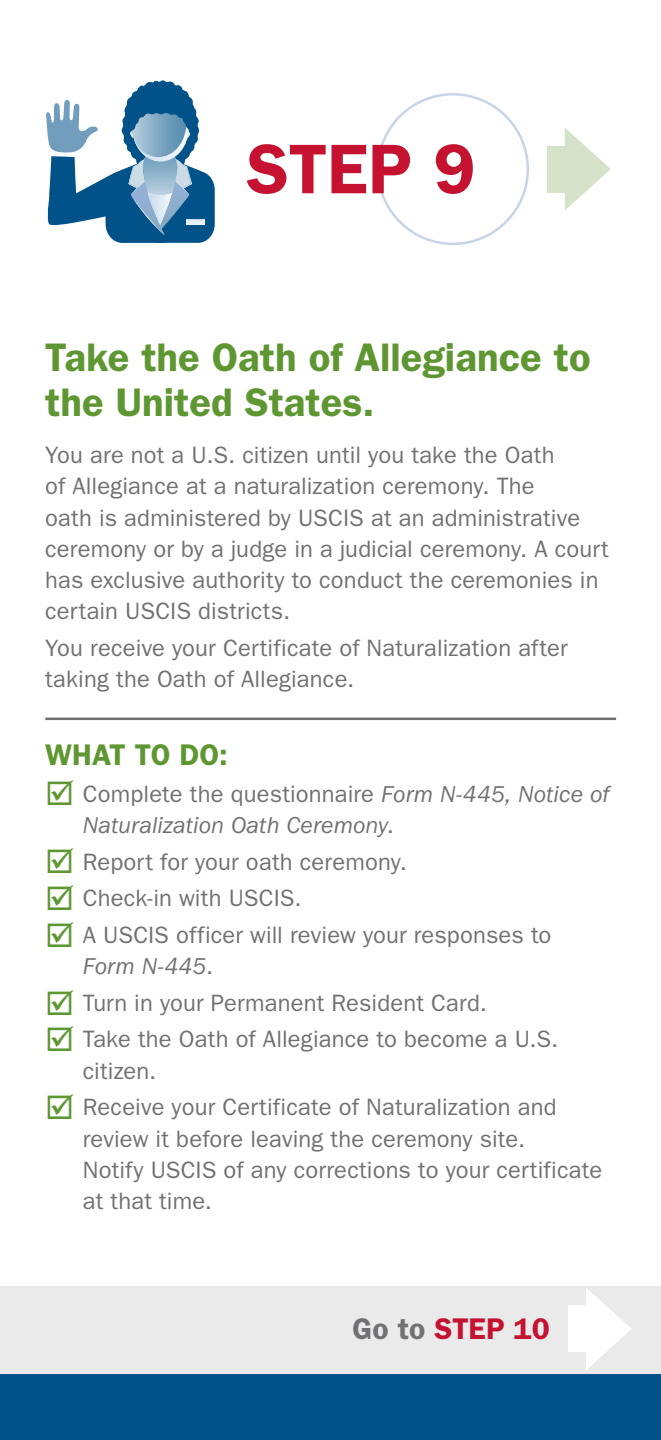
<style>
.page{position:relative;width:661px;height:1440px;background:#fff}
.page>*{position:absolute;margin:0;border:0;box-sizing:border-box;transform-origin:0 0}
.t1{font:600 40px/45px "ITC Franklin Gothic Std";color:#5e9732}
.Proceed{font:600 30px "ITC Franklin Gothic Std";color:#c41230}
.subtitle{font:600 30px "ITC Franklin Gothic Std";color:#5e9732}
.explanation_text{font:23.75px/31.2px "ITC Franklin Gothic Std";letter-spacing:.005em;color:#717073}
.checkbox{font:23.75px/31.2px "ITC Franklin Gothic Std";letter-spacing:.005em;color:#717073}
.checkbox-2{font:italic 23.75px/31.2px "ITC Franklin Gothic Std";color:#717073}
.s1{font-style:normal}
.s2{font-style:italic}
.s3{color:#717073}
</style>
<div class="page">
<div style="left:0;top:1286px;width:660px;height:154px;background:#eaeaeb"></div>
<div style="left:0;top:1374px;width:660px;height:66px;background:#005288"></div>
<hr style="left:45px;top:718px;width:570px;height:2px;background:#717073">
<div style="left:567px;top:1306px;width:37px;height:46px;background:#fff"></div>
<svg style="left:585px;top:1288px;width:46px;height:82px"></svg>
<svg style="left:46px;top:81px;width:168px;height:162px"></svg>
<svg style="left:246px;top:144px;width:226px;height:50px"></svg>
<div style="left:546px;top:146px;width:37px;height:46px;background:#d5e2c9"></div>
<svg style="left:564px;top:128px;width:46px;height:82px"></svg>
<p class="t1" style="left:45px;top:334px;width:546px">Take the Oath of Allegiance to the United States.</p>
<p class="explanation_text" style="left:45px;top:440px;width:564px">You are not a U.S. citizen until you take the Oath<br>of Allegiance at a naturalization ceremony. The<br>oath is administered by USCIS at an administrative ceremony or by a judge in a judicial ceremony. A court has exclusive authority to conduct the ceremonies in certain USCIS districts.</p>
<p class="explanation_text" style="left:45px;top:632px;width:523px">You receive your Certificate of Naturalization after taking the Oath of Allegiance.</p>
<p class="subtitle" style="left:45px;top:737px;width:184px">WHAT TO DO:</p>
<p class="checkbox-2" style="left:83px;top:778px;width:528px"><span class="s1">Complete the questionnaire</span> Form N-445, Notice of<br>Naturalization Oath Ceremony<span class="s1">.</span></p>
<p class="checkbox" style="left:83px;top:846px;width:325px">Report for your oath ceremony.</p>
<p class="checkbox" style="left:83px;top:883px;width:220px">Check-in with USCIS.</p>
<p class="checkbox" style="left:83px;top:919px;width:470px">A USCIS officer will review your responses to<br><span class="s2">Form N-445</span>.</p>
<p class="checkbox" style="left:83px;top:987px;width:405px">Turn in your Permanent Resident Card.</p>
<p class="checkbox" style="left:83px;top:1024px;width:476px">Take the Oath of Allegiance to become a U.S. citizen.</p>
<p class="checkbox" style="left:83px;top:1092px;width:520px">Receive your Certificate of Naturalization and review it before leaving the ceremony site.<br>Notify USCIS of any corrections to your certificate at that time.</p>
<p class="Proceed" style="left:352px;top:1311px;width:198px"><span class="s3">Go to</span> STEP 10</p>
</div>
